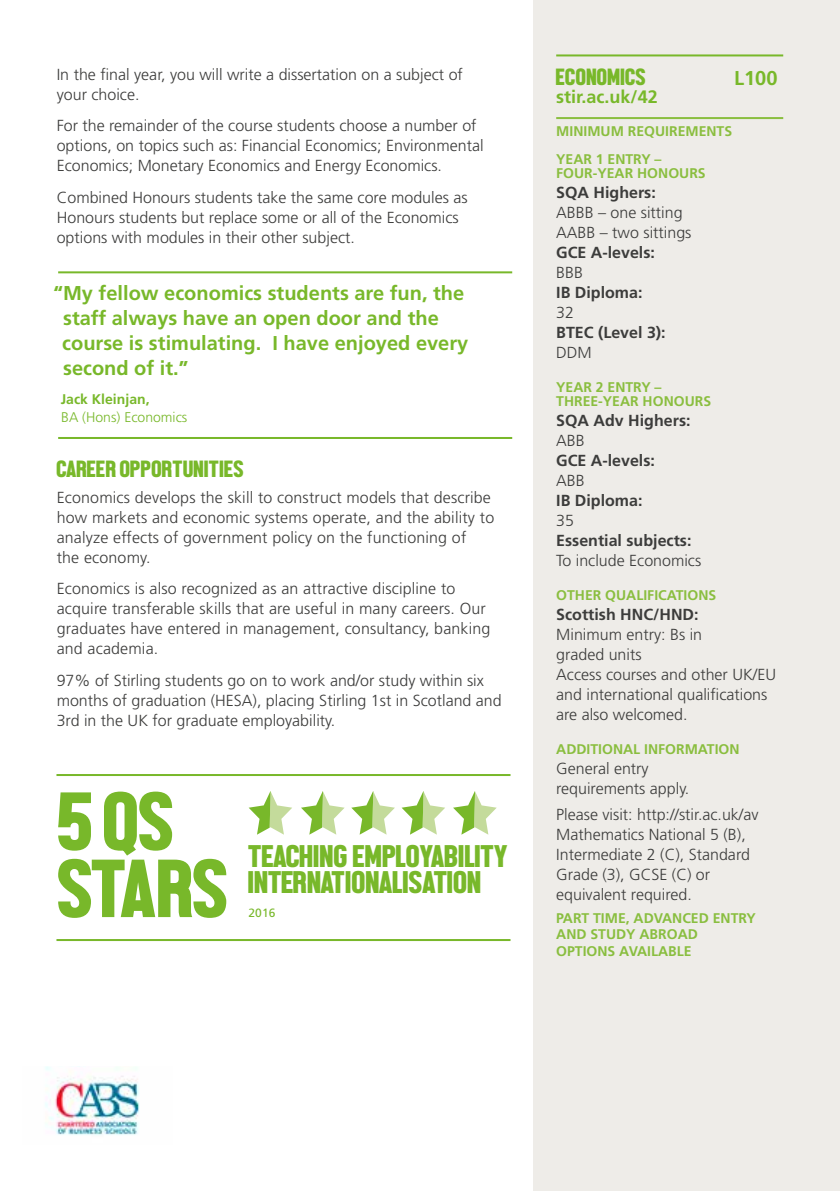
<style>
.page{position:relative;width:840px;height:1191px;background:#fff}
.page>*{position:absolute;margin:0;border:0;box-sizing:border-box;transform-origin:0 0}
.t1{font:84px/67.2px "Front Page Neue";letter-spacing:-.02em;color:#78b82a}
.t2{font:32px/25.6px "Front Page Neue";color:#78b82a}
.t3{font:24px "Front Page Neue";color:#78b82a}
.t4{font:700 20px/25px "Frutiger";color:#78b82a}
.t5{font:700 18px "Frutiger";color:#78b82a}
.t6{font:300 16px/20px "Frutiger";color:#3c3c3b}
.t7{font:700 16px "Frutiger";color:#3c3c3b}
.t8{font:700 14px/28px "Frutiger";color:#8abe3f}
.t9{font:700 14px/16.8px "Frutiger";color:#89be3f}
.t10{font:300 14px "Frutiger";color:#78b82a}
.t11{font:700 14px "Frutiger";color:#78b82a}
.t12{font:12px "Frutiger";color:#78b82a}
</style>
<div class="page">
<hr style="left:58px;top:271px;width:454px;height:2px;background:#78b82a">
<hr style="left:58px;top:437px;width:454px;height:2px;background:#78b82a">
<div style="left:533px;top:0;width:306px;height:1191px;background:#eeece8"></div>
<hr style="left:556px;top:117px;width:226px;height:2px;background:#8abe3f">
<hr style="left:556px;top:54px;width:226px;height:2px;background:#78b82a">
<img style="left:45px;top:1066px;width:95px;height:70px">
<svg style="left:351px;top:791px;width:44px;height:43px"></svg>
<svg style="left:301px;top:791px;width:43px;height:43px"></svg>
<svg style="left:248px;top:791px;width:44px;height:43px"></svg>
<svg style="left:401px;top:791px;width:44px;height:43px"></svg>
<svg style="left:453px;top:791px;width:43px;height:43px"></svg>
<hr style="left:56px;top:774px;width:454px;height:2px;background:#78b82a">
<hr style="left:56px;top:939px;width:454px;height:2px;background:#78b82a">
<p class="t6" style="left:57px;top:65px;width:407px">In the final year, you will write a dissertation on a subject of your choice.</p>
<p class="t6" style="left:57px;top:116px;width:428px">For the remainder of the course students choose a number of options, on topics such as: Financial Economics; Environmental<br>Economics; Monetary Economics and Energy Economics.</p>
<p class="t6" style="left:57px;top:187px;width:412px">Combined Honours students take the same core modules as<br>Honours students but replace some or all of the Economics options with modules in their other subject.</p>
<p class="t4" style="left:62px;top:281px;width:407px;text-indent:-9px">“My fellow economics students are fun, the staff always have an open door and the course is stimulating. I have enjoyed every second of it.”</p>
<p class="t11" style="left:61px;top:391px;width:90px">Jack Kleinjan,</p>
<p class="t10" style="left:61px;top:409px;width:128px">BA (Hons) Economics</p>
<h3 class="t3" style="left:57px;top:456px;width:189px">CAREER OPPORTUNITIES</h3>
<p class="t6" style="left:57px;top:487px;width:439px">Economics develops the skill to construct models that describe how markets and economic systems operate, and the ability to analyze effects of government policy on the functioning of<br>the economy.</p>
<p class="t6" style="left:57px;top:579px;width:435px">Economics is also recognized as an attractive discipline to acquire transferable skills that are useful in many careers. Our graduates have entered in management, consultancy, banking and academia.</p>
<p class="t6" style="left:57px;top:670px;width:446px">97% of Stirling students go on to work and/or study within six months of graduation (HESA), placing Stirling 1st in Scotland and<br>3rd in the UK for graduate employability.</p>
<h1 class="t1" style="left:58px;top:787px;width:173px">5 QS<br>STARS</h1>
<h2 class="t2" style="left:248px;top:843px;width:261px">TEACHING EMPLOYABILITY<br>INTERNATIONALISATION</h2>
<p class="t12" style="left:248px;top:906px;width:28px">2016</p>
<h3 class="t3" style="left:556px;top:64px;width:92px">ECONOMICS</h3>
<p class="t4" style="left:733px;top:65px;width:45px">L100</p>
<p class="t5" style="left:556px;top:86px;width:103px">stir.ac.uk/42</p>
<p class="t8" style="left:556px;top:117px;width:177px">MINIMUM REQUIREMENTS<br>YEAR 1 ENTRY –</p>
<p class="t8" style="left:556px;top:159px;width:151px">FOUR-YEAR HONOURS</p>
<p class="t7" style="left:556px;top:183px;width:101px">SQA Highers:</p>
<p class="t6" style="left:556px;top:203px;width:137px">ABBB – one sitting<br>AABB – two sittings</p>
<p class="t7" style="left:556px;top:243px;width:100px">GCE A-levels:</p>
<p class="t6" style="left:556px;top:263px;width:28px">BBB</p>
<p class="t7" style="left:556px;top:283px;width:88px">IB Diploma:</p>
<p class="t6" style="left:556px;top:303px;width:19px">32</p>
<p class="t7" style="left:556px;top:323px;width:111px">BTEC (Level 3):</p>
<p class="t6" style="left:556px;top:343px;width:37px">DDM</p>
<p class="t8" style="left:556px;top:380px;width:156px;line-height:14px">YEAR 2 ENTRY –<br>THREE-YEAR HONOURS</p>
<p class="t7" style="left:556px;top:411px;width:136px">SQA Adv Highers:</p>
<p class="t6" style="left:556px;top:431px;width:30px">ABB</p>
<p class="t7" style="left:556px;top:451px;width:100px">GCE A-levels:</p>
<p class="t6" style="left:556px;top:471px;width:30px">ABB</p>
<p class="t7" style="left:556px;top:491px;width:88px">IB Diploma:</p>
<p class="t6" style="left:556px;top:511px;width:19px">35</p>
<p class="t7" style="left:556px;top:531px;width:137px">Essential subjects:</p>
<p class="t6" style="left:556px;top:551px;width:146px">To include Economics</p>
<p class="t8" style="left:556px;top:581px;width:161px">OTHER QUALIFICATIONS</p>
<p class="t7" style="left:556px;top:605px;width:144px">Scottish HNC/HND:</p>
<p class="t6" style="left:556px;top:625px;width:221px">Minimum entry: Bs in<br>graded units<br>Access courses and other UK/EU and international qualifications are also welcomed.</p>
<p class="t8" style="left:556px;top:735px;width:185px">ADDITIONAL INFORMATION</p>
<p class="t6" style="left:556px;top:759px;width:135px">General entry requirements apply.</p>
<p class="t6" style="left:556px;top:804px;width:204px">Please visit: http://stir.ac.uk/av<br>Mathematics National 5 (B),<br>Intermediate 2 (C), Standard<br>Grade (3), GCSE (C) or equivalent required.</p>
<p class="t9" style="left:556px;top:909px;width:201px">PART TIME, ADVANCED ENTRY<br>AND STUDY ABROAD<br>OPTIONS AVAILABLE</p>
</div>
